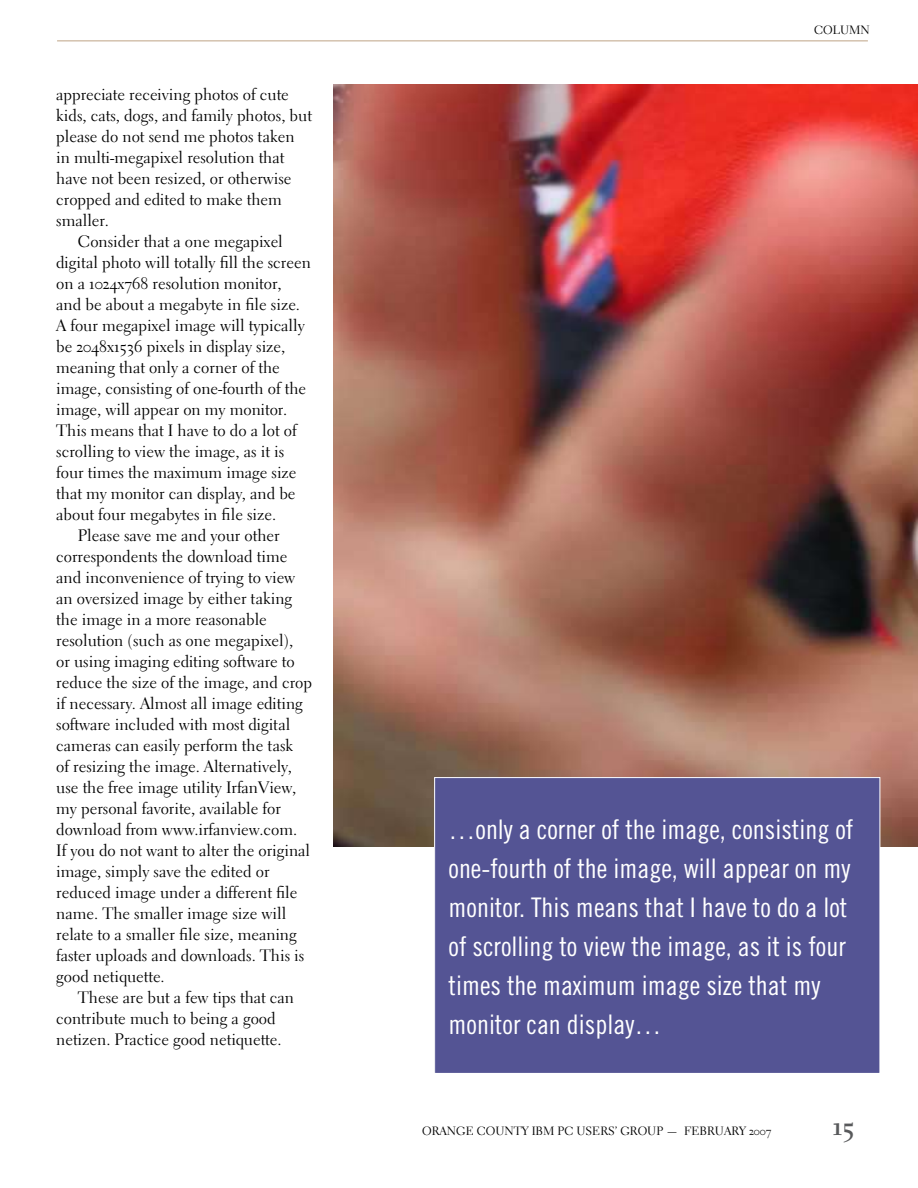
<style>
.page{position:relative;width:918px;height:1188px;background:#fff}
.page>*{position:absolute;margin:0;border:0;box-sizing:border-box;transform-origin:0 0}
.t1{font:27px/39px "Trade Gothic LT Cond Eighteen";color:#fff}
.t2{font:27px "Electra LH Bold Os F";color:#58595b}
.t3{font:16.5px "Electra LH Regular Os F";color:#000}
.t4{font:12px "Electra LH Regular Os F";color:#000}
</style>
<div class="page">
<hr style="left:57px;top:40px;width:811px;height:1px;background:#bfa485">
<img style="left:333px;top:85px;width:585px;height:762px">
<div style="left:435px;top:778px;width:445px;height:295px;background:#545494"></div>
<div style="left:434px;top:777px;width:446px;height:297px;border:1px solid #fff"></div>
<p class="t3" style="left:56px;top:84px;width:234px">appreciate receiving photos of cute</p>
<p class="t3" style="left:56px;top:105px;width:257px">kids, cats, dogs, and family photos, but</p>
<p class="t3" style="left:56px;top:126px;width:240px">please do not send me photos taken</p>
<p class="t3" style="left:56px;top:147px;width:230px">in multi-megapixel resolution that</p>
<p class="t3" style="left:56px;top:168px;width:237px">have not been resized, or otherwise</p>
<p class="t3" style="left:56px;top:189px;width:227px">cropped and edited to make them</p>
<p class="t3" style="left:56px;top:210px;width:54px">smaller.</p>
<p class="t3" style="left:78px;top:231px;width:207px">Consider that a one megapixel</p>
<p class="t3" style="left:56px;top:252px;width:256px">digital photo will totally fill the screen</p>
<p class="t3" style="left:56px;top:273px;width:227px">on a 1024x768 resolution monitor,</p>
<p class="t3" style="left:56px;top:294px;width:245px">and be about a megabyte in file size.</p>
<p class="t3" style="left:56px;top:315px;width:250px">A four megapixel image will typically</p>
<p class="t3" style="left:56px;top:336px;width:231px">be 2048x1536 pixels in display size,</p>
<p class="t3" style="left:56px;top:357px;width:225px">meaning that only a corner of the</p>
<p class="t3" style="left:56px;top:378px;width:251px">image, consisting of one-fourth of the</p>
<p class="t3" style="left:56px;top:399px;width:232px">image, will appear on my monitor.</p>
<p class="t3" style="left:56px;top:420px;width:242px">This means that I have to do a lot of</p>
<p class="t3" style="left:56px;top:441px;width:229px">scrolling to view the image, as it is</p>
<p class="t3" style="left:56px;top:462px;width:242px">four times the maximum image size</p>
<p class="t3" style="left:56px;top:483px;width:241px">that my monitor can display, and be</p>
<p class="t3" style="left:56px;top:504px;width:222px">about four megabytes in file size.</p>
<p class="t3" style="left:78px;top:525px;width:203px">Please save me and your other</p>
<p class="t3" style="left:56px;top:546px;width:233px">correspondents the download time</p>
<p class="t3" style="left:56px;top:567px;width:241px">and inconvenience of trying to view</p>
<p class="t3" style="left:56px;top:588px;width:237px">an oversized image by either taking</p>
<p class="t3" style="left:56px;top:609px;width:212px">the image in a more reasonable</p>
<p class="t3" style="left:56px;top:630px;width:238px">resolution (such as one megapixel),</p>
<p class="t3" style="left:56px;top:651px;width:240px">or using imaging editing software to</p>
<p class="t3" style="left:56px;top:672px;width:257px">reduce the size of the image, and crop</p>
<p class="t3" style="left:56px;top:693px;width:248px">if necessary. Almost all image editing</p>
<p class="t3" style="left:56px;top:714px;width:236px">software included with most digital</p>
<p class="t3" style="left:56px;top:735px;width:238px">cameras can easily perform the task</p>
<p class="t3" style="left:56px;top:756px;width:237px">of resizing the image. Alternatively,</p>
<p class="t3" style="left:56px;top:777px;width:241px">use the free image utility IrfanView,</p>
<p class="t3" style="left:56px;top:798px;width:226px">my personal favorite, available for</p>
<p class="t3" style="left:56px;top:819px;width:242px">download from www.irfanview.com.</p>
<p class="t3" style="left:56px;top:840px;width:255px">If you do not want to alter the original</p>
<p class="t3" style="left:56px;top:861px;width:215px">image, simply save the edited or</p>
<p class="t3" style="left:56px;top:882px;width:243px">reduced image under a different file</p>
<p class="t3" style="left:56px;top:903px;width:232px">name. The smaller image size will</p>
<p class="t3" style="left:56px;top:924px;width:242px">relate to a smaller file size, meaning</p>
<p class="t3" style="left:56px;top:945px;width:250px">faster uploads and downloads. This is</p>
<p class="t3" style="left:56px;top:966px;width:110px">good netiquette.</p>
<p class="t3" style="left:78px;top:987px;width:218px">These are but a few tips that can</p>
<p class="t3" style="left:56px;top:1008px;width:221px">contribute much to being a good</p>
<p class="t3" style="left:56px;top:1029px;width:227px">netizen. Practice good netiquette.</p>
<p class="t4" style="left:814px;top:23px;width:57px">COLUMN</p>
<h1 class="t1" style="left:448px;top:809px;width:406px">…only a corner of the image, consisting of one-fourth of the image, will appear on my monitor. This means that I have to do a lot of scrolling to view the image, as it is four times the maximum image size that my monitor can display…</h1>
<p class="t4" style="left:422px;top:1123px;width:351px">ORANGE COUNTY IBM PC USERS’ GROUP — FEBRUARY 2007</p>
<h1 class="t2" style="left:833px;top:1109px;width:20px">15</h1>
</div>
